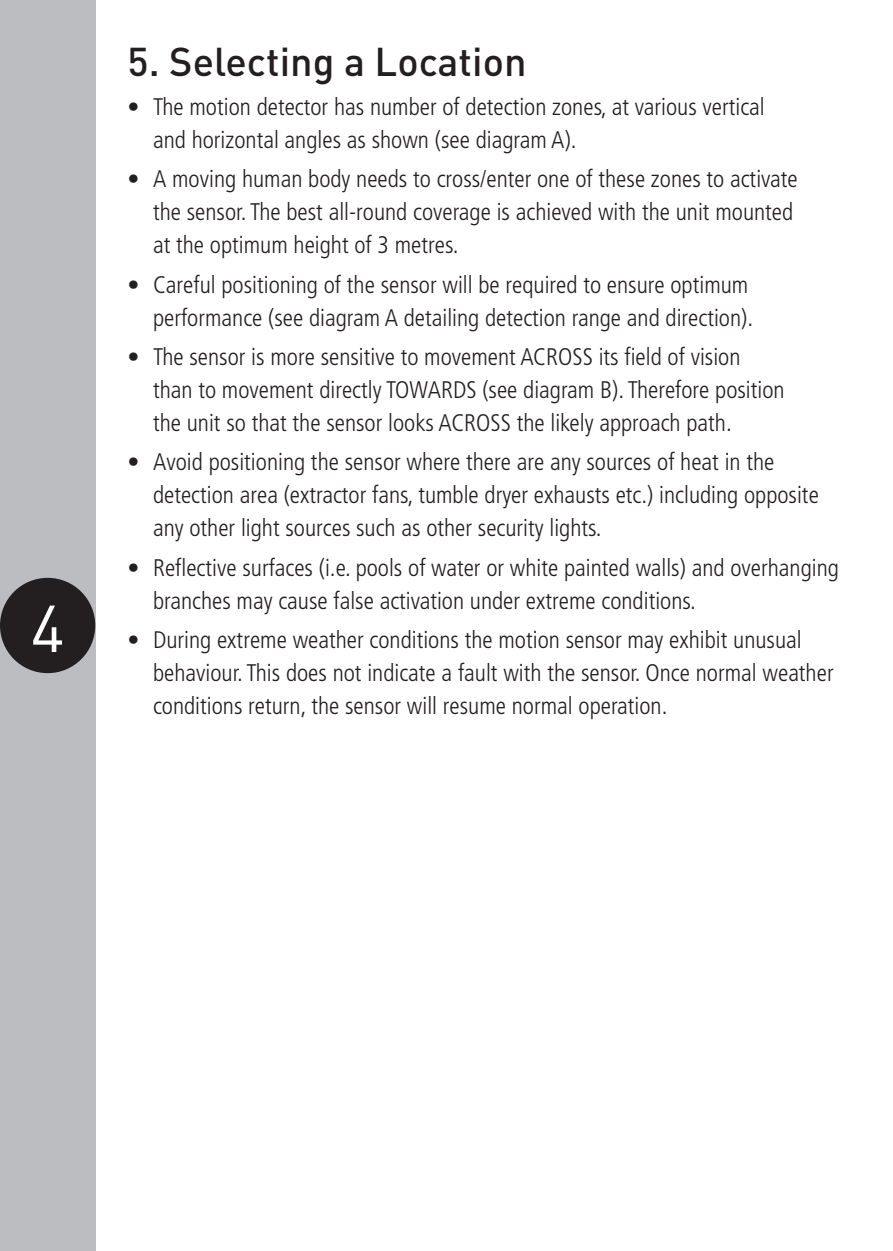
<style>
.page{position:relative;width:893px;height:1251px;background:#fff}
.page>*{position:absolute;margin:0;border:0;box-sizing:border-box;transform-origin:0 0}
.t1{font:65.1px "DIN";color:#fff}
.t2{font:500 39.6px "DIN";color:#231f20}
.t3{font:300 condensed 24px/33px "Frutiger LT";color:#231f20}
</style>
<div class="page">
<div style="left:0;top:0;width:95px;height:1250px;background:#bcbdc0"></div>
<hr style="left:892px;top:0;width:1px;height:1250px;background:#bcbdc0">
<div style="left:0;top:577px;width:95px;height:96px;background:#231f20;border-radius:50%"></div>
<h1 class="t1" style="left:31px;top:587px;width:36px">4</h1>
<p class="t2" style="left:128px;top:36px;width:400px">5. Selecting a Location</p>
<p class="t3" style="left:153px;top:91px;width:613px;text-indent:-26px">• The motion detector has number of detection zones, at various vertical and horizontal angles as shown (see diagram A).</p>
<p class="t3" style="left:153px;top:163px;width:646px;text-indent:-26px">• A moving human body needs to cross/enter one of these zones to activate the sensor. The best all-round coverage is achieved with the unit mounted at the optimum height of 3 metres.</p>
<p class="t3" style="left:128px;top:268px;width:627px;text-align:right">• Careful positioning of the sensor will be required to ensure optimum performance (see diagram A detailing detection range and direction).</p>
<p class="t3" style="left:153px;top:340px;width:633px;text-indent:-26px">• The sensor is more sensitive to movement ACROSS its field of vision than to movement directly TOWARDS (see diagram B). Therefore position the unit so that the sensor looks ACROSS the likely approach path.</p>
<p class="t3" style="left:153px;top:446px;width:667px;text-indent:-26px">• Avoid positioning the sensor where there are any sources of heat in the detection area (extractor fans, tumble dryer exhausts etc.) including opposite any other light sources such as other security lights.</p>
<p class="t3" style="left:153px;top:551px;width:687px;text-indent:-26px">• Reflective surfaces (i.e. pools of water or white painted walls) and overhanging branches may cause false activation under extreme conditions.</p>
<p class="t3" style="left:153px;top:623px;width:682px;text-indent:-26px">• During extreme weather conditions the motion sensor may exhibit unusual behaviour. This does not indicate a fault with the sensor. Once normal weather conditions return, the sensor will resume normal operation.</p>
</div>
